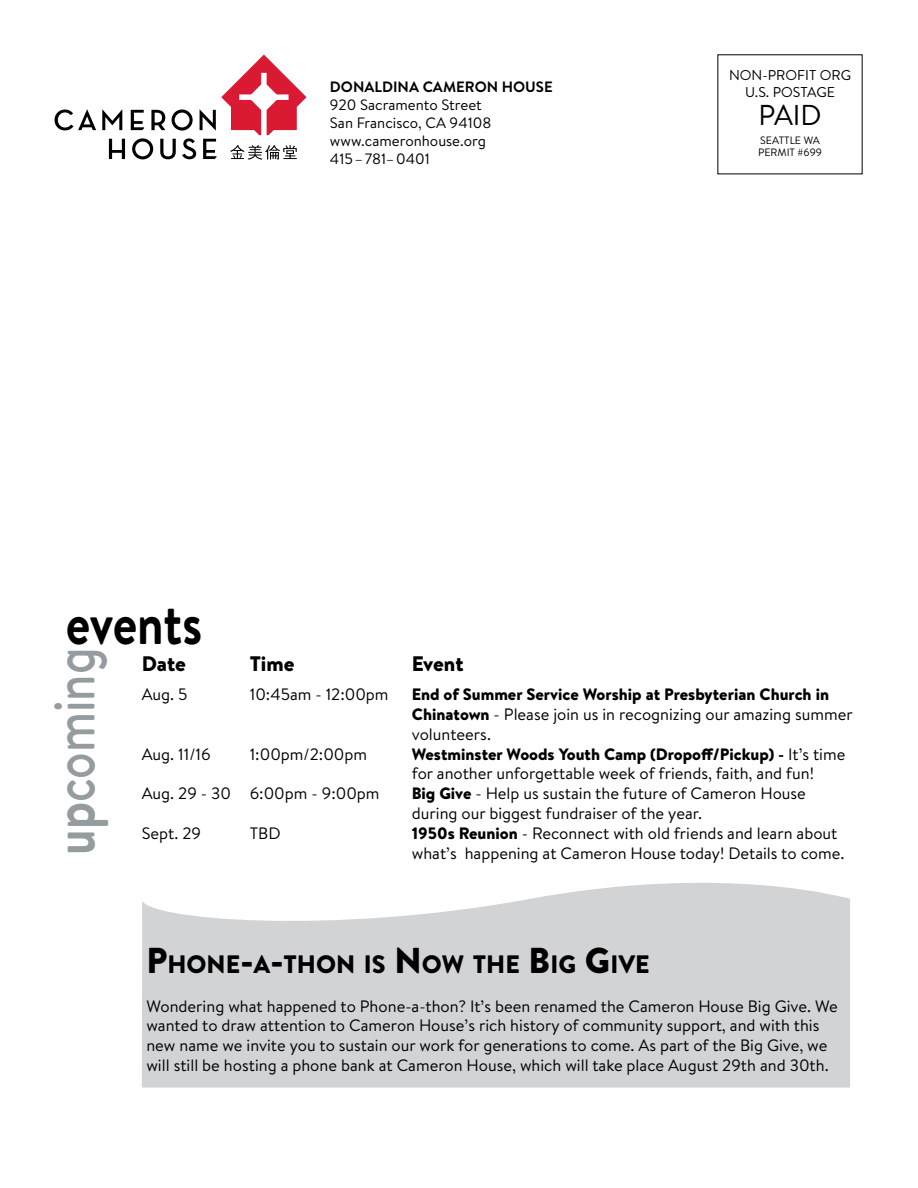
<style>
.page{position:relative;width:918px;height:1188px;background:#fff}
.page>*{position:absolute;margin:0;border:0;box-sizing:border-box;transform-origin:0 0}
.t1{font:500 57.6px "Brandon Text";color:#949c9f;scale:.83 1}
.t2{font:700 57.6px "Brandon Text";letter-spacing:-.005em;color:#000;scale:.83 1}
.t3{font:28.65px "Brandon Text";color:#000}
.t4{font:900 25.2px "Brandon Text";color:#000}
.t5{font:900 21px "Brandon Text";color:#000}
.t6{font:16.5px/19.8px "Brandon Text";color:#000}
.t7{font:900 16.5px/19.8px "Brandon Text";color:#000}
.t8{font:15px/18px "Brandon Text";color:#000}
.t9{font:700 15px "Brandon Text";color:#000}
.t10{font:14.25px/17.1px "Brandon Text";color:#000;text-align:center}
.t11{font:10.65px/12.8px "Brandon Text";color:#000}
.s1{font-weight:700}
.s2{font-weight:400}
.s3{font-weight:900}
.s4{font-size:36px}
</style>
<div class="page">
<svg style="left:142px;top:882px;width:708px;height:206px;fill:#d1d3d4"></svg>
<svg style="left:55px;top:109px;width:41px;height:21px"></svg>
<svg style="left:102px;top:109px;width:20px;height:21px"></svg>
<svg style="left:109px;top:139px;width:16px;height:20px"></svg>
<svg style="left:131px;top:55px;width:176px;height:105px"></svg>
<p class="t9" style="left:330px;top:77px;width:224px">DONALDINA CAMERON HOUSE</p>
<p class="t8" style="left:330px;top:96px;width:163px">920 Sacramento Street<br>San Francisco, CA 94108 www.cameronhouse.org<br>415–781–0401</p>
<h1 class="t2" style="left:66px;top:584px;width:166px">events</h1>
<p class="t10" style="left:729px;top:66px;width:124px">NON-PROFIT ORG<br>U.S. POSTAGE</p>
<h2 class="t3" style="left:758px;top:95px;width:65px">PAID</h2>
<p class="t11" style="left:758px;top:133px;width:65px">SEATTLE WA<br>PERMIT #699</p>
<h1 class="t1" style="left:35px;top:855px;width:251px;rotate:-90deg"><span class="s1">up</span>coming</h1>
<p class="t5" style="left:142px;top:649px;width:46px">Date</p>
<p class="t5" style="left:250px;top:649px;width:46px">Time</p>
<p class="t5" style="left:412px;top:649px;width:53px">Event</p>
<p class="t6" style="left:142px;top:684px;width:47px">Aug. 5</p>
<p class="t6" style="left:250px;top:684px;width:140px">10:45am - 12:00pm</p>
<p class="t7" style="left:412px;top:684px;width:442px">End of Summer Service Worship at Presbyterian Church in<br>Chinatown <span class="s2">- Please join us in recognizing our amazing summer volunteers.</span></p>
<p class="t6" style="left:142px;top:743px;width:70px">Aug. 11/16</p>
<p class="t6" style="left:250px;top:743px;width:119px">1:00pm/2:00pm</p>
<p class="t6" style="left:412px;top:743px;width:435px"><span class="s3">Westminster Woods Youth Camp (Dropoff/Pickup)</span> <span class="s1">-</span> It’s time for another unforgettable week of friends, faith, and fun!</p>
<p class="t6" style="left:142px;top:783px;width:239px">Aug. 29 - 30 6:00pm - 9:00pm</p>
<p class="t6" style="left:412px;top:783px;width:396px"><span class="s3">Big Give</span> - Help us sustain the future of Cameron House during our biggest fundraiser of the year.</p>
<p class="t6" style="left:142px;top:823px;width:61px">Sept. 29</p>
<p class="t6" style="left:250px;top:823px;width:33px">TBD</p>
<p class="t6" style="left:412px;top:823px;width:434px"><span class="s3">1950s Reunion</span> - Reconnect with old friends and learn about what’s happening at Cameron House today! Details to come.</p>
<h3 class="t4" style="left:146px;top:947px;width:505px"><span class="s4">P</span>HON E<span class="s4">-</span>A<span class="s4">-</span>THON IS <span class="s4">N</span>OW THE <span class="s4">B</span>IG <span class="s4">G</span>IVE</h3>
<p class="t6" style="left:146px;top:995px;width:693px">Wondering what happened to Phone-a-thon? It’s been renamed the Cameron House Big Give. We wanted to draw attention to Cameron House’s rich history of community support, and with this new name we invite you to sustain our work for generations to come. As part of the Big Give, we will still be hosting a phone bank at Cameron House, which will take place August 29th and 30th.</p>
</div>
